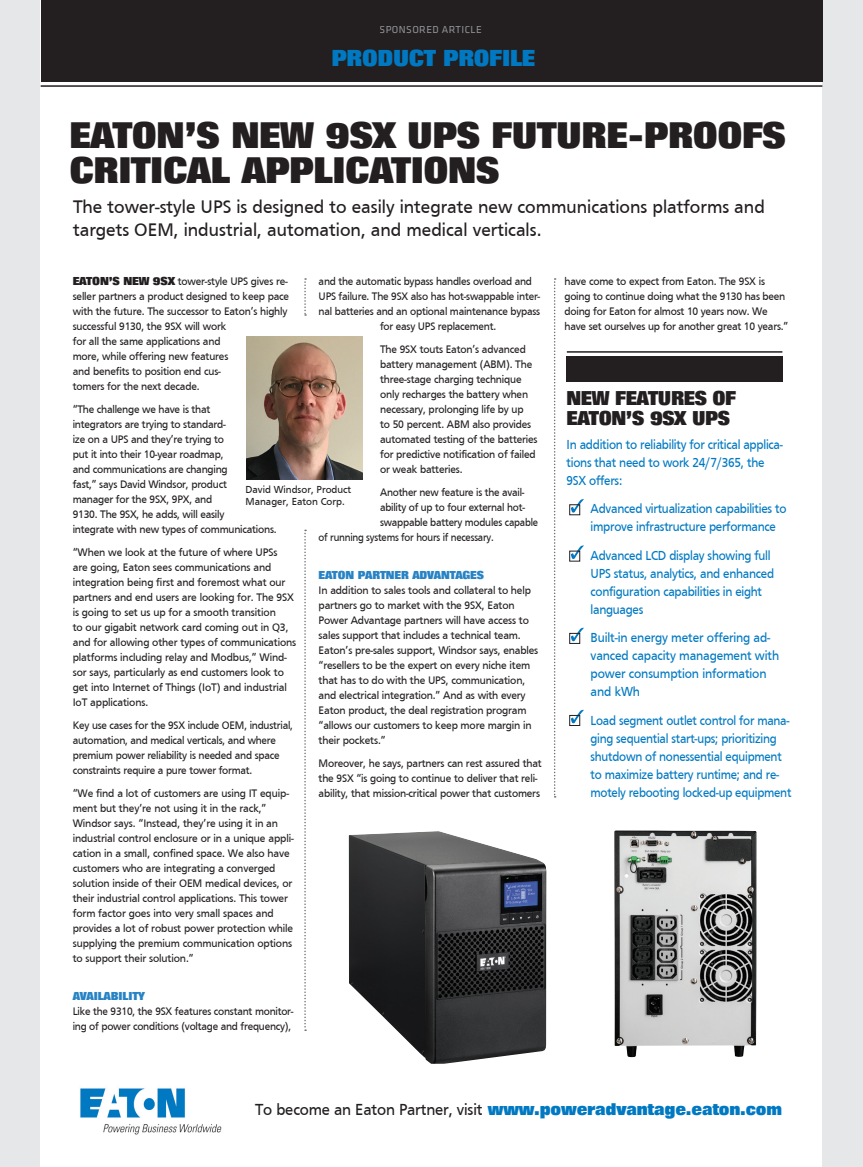
<style>
.page{position:relative;width:863px;height:1167px;background:#fff}
.page>*{position:absolute;margin:0;border:0;box-sizing:border-box;transform-origin:0 0}
.t1{font:800 36px/34.5px "Folio";letter-spacing:-.01em;color:#231f20;scale:.94 1}
.t2{font:800 22.5px "Folio";letter-spacing:-.01em;color:#0079c2;scale:.94 1}
.t3{font:800 19.5px/19.5px "Folio";letter-spacing:-.02em;color:#231f20;scale:.91 1}
.t4{font:18.75px/22.5px "Frutiger";color:#231f20}
.t5{font:16.5px "Frutiger";letter-spacing:-.01em;color:#231f20;scale:.95 1}
.t6{font:13.5px/18px "Frutiger";letter-spacing:-.02em;color:#0079c2;scale:.91 1}
.t7{font:13.5px/18px "Frutiger";letter-spacing:-.02em;color:#0079c2;scale:.9 1}
.t8{font:13.5px/18px "Frutiger";letter-spacing:-.02em;color:#0079c2;scale:.93 1}
.t9{font:800 13.5px "Folio";color:#fff;scale:.94 1}
.t10{font:11.25px/15px "Frutiger";letter-spacing:-.015em;color:#231f20;scale:.96 1}
.t11{font:11.25px/15px "Frutiger";letter-spacing:-.015em;color:#231f20;scale:.95 1}
.t12{font:11.25px/15px "Frutiger";letter-spacing:-.015em;color:#231f20;scale:.94 1}
.t13{font:11.25px "Frutiger";letter-spacing:-.015em;color:#231f20;scale:.93 1}
.t14{font:11.25px "Frutiger";letter-spacing:-.015em;color:#231f20;scale:.9 1}
.t15{font:800 11.25px "Folio";letter-spacing:-.01em;color:#2783c5;scale:.93 1}
.t16{font:10.5px/12px "Frutiger";color:#231f20}
.t17{font:10.5px "Klavika";letter-spacing:.04em;color:#939598}
.s1{font-family:"Folio";font-weight:800}
.s2{font-family:"Folio";font-weight:800;color:#0079c2}
</style>
<div class="page">
<div style="left:0;top:0;width:40px;height:1167px;background:#e6e7e9"></div>
<div style="left:822px;top:0;width:41px;height:1167px;background:#e6e7e9"></div>
<div style="left:41px;top:0;width:781px;height:81px;background:#231f20"></div>
<div style="left:567px;top:356px;width:216px;height:26px;background:#231f20"></div>
<hr style="left:41px;top:85px;width:781px;height:2px;background:#231f20">
<hr style="left:567px;top:351px;width:215px;height:2px;background:#231f20">
<img style="left:80px;top:1088px;width:142px;height:47px">
<svg style="left:554px;top:278px;width:1px;height:519px"></svg>
<svg style="left:304px;top:529px;width:2px;height:502px"></svg>
<svg style="left:571px;top:545px;width:13px;height:14px"></svg>
<div style="left:569px;top:551px;width:11px;height:10px;border:1px solid #231f20"></div>
<svg style="left:571px;top:499px;width:13px;height:13px"></svg>
<div style="left:569px;top:504px;width:11px;height:11px;border:1px solid #231f20"></div>
<svg style="left:571px;top:628px;width:13px;height:13px"></svg>
<div style="left:569px;top:633px;width:11px;height:11px;border:1px solid #231f20"></div>
<svg style="left:571px;top:710px;width:13px;height:13px"></svg>
<div style="left:569px;top:715px;width:11px;height:11px;border:1px solid #231f20"></div>
<img style="left:348px;top:831px;width:198px;height:232px">
<img style="left:614px;top:830px;width:142px;height:227px">
<img style="left:246px;top:336px;width:116px;height:144px">
<svg style="left:304px;top:278px;width:2px;height:38px"></svg>
<p class="t17" style="left:379px;top:24px;width:104px">SPONSORED ARTICLE</p>
<h2 class="t2" style="left:331px;top:45px;width:218px">PRODUCT PROFILE</h2>
<h1 class="t1" style="left:69px;top:119px;width:763px">EATON’S NEW 9SX UPS FUTURE-PROOFS<br>CRITICAL APPLICATIONS</h1>
<h3 class="t4" style="left:73px;top:196px;width:693px">The tower-style UPS is designed to easily integrate new communications platforms and targets OEM, industrial, automation, and medical verticals.</h3>
<p class="t12" style="left:318px;top:273px;width:229px">and the automatic bypass handles overload and</p>
<p class="t12" style="left:318px;top:288px;width:237px">UPS failure. The 9SX also has hot-swappable inter-</p>
<p class="t12" style="left:318px;top:303px;width:237px">nal batteries and an optional maintenance bypass</p>
<p class="t12" style="left:380px;top:318px;width:125px">for easy UPS replacement.</p>
<p class="t11" style="left:380px;top:341px;width:167px">The 9SX touts Eaton’s advanced battery management (ABM). The three-stage charging technique only recharges the battery when necessary, prolonging life by up<br>to 50 percent. ABM also provides automated testing of the batteries for predictive notification of failed or weak batteries.</p>
<p class="t13" style="left:380px;top:485px;width:157px">Another new feature is the avail-</p>
<p class="t13" style="left:380px;top:500px;width:157px">ability of up to four external hot-</p>
<p class="t13" style="left:380px;top:515px;width:171px">swappable battery modules capable</p>
<p class="t14" style="left:318px;top:530px;width:196px">of running systems for hours if necessary.</p>
<p class="t15" style="left:318px;top:568px;width:179px">EATON PARTNER ADVANTAGES</p>
<p class="t10" style="left:318px;top:582px;width:230px">In addition to sales tools and collateral to help partners go to market with the 9SX, Eaton Power Advantage partners will have access to sales support that includes a technical team.<br>Eaton’s pre-sales support, Windsor says, enables “resellers to be the expert on every niche item that has to do with the UPS, communication, and electrical integration.” And as with every Eaton product, the deal registration program “allows our customers to keep more margin in their pockets.”</p>
<p class="t11" style="left:318px;top:755px;width:236px">Moreover, he says, partners can rest assured that the 9SX “is going to continue to deliver that reli&shy;ability, that mission-critical power that customers</p>
<p class="t11" style="left:73px;top:274px;width:229px"><span class="s1">EATON’S NEW 9SX</span> tower-style UPS gives re&shy;seller partners a product designed to keep pace with the future. The successor to Eaton’s highly successful 9130, the 9SX will work<br>for all the same applications and<br>more, while offering new features<br>and benefits to position end cus-<br>tomers for the next decade.</p>
<p class="t11" style="left:73px;top:401px;width:216px">“The challenge we have is that<br>integrators are trying to standard-<br>ize on a UPS and they’re trying to<br>put it into their 10-year roadmap,<br>and communications are changing<br>fast,” says David Windsor, product<br>manager for the 9SX, 9PX, and<br>9130. The 9SX, he adds, will easily<br>integrate with new types of communications.</p>
<p class="t10" style="left:73px;top:544px;width:234px">“When we look at the future of where UPSs<br>are going, Eaton sees communications and integration being first and foremost what our partners and end users are looking for. The 9SX is going to set us up for a smooth transition<br>to our gigabit network card coming out in Q3, and for allowing other types of communications platforms including relay and Modbus,” Wind&shy;sor says, particularly as end customers look to get into Internet of Things (IoT) and industrial IoT applications.</p>
<p class="t12" style="left:73px;top:717px;width:236px">Key use cases for the 9SX include OEM, industrial, automation, and medical verticals, and where premium power reliability is needed and space constraints require a pure tower format.</p>
<p class="t10" style="left:73px;top:785px;width:232px">“We find a lot of customers are using IT equip&shy;ment but they’re not using it in the rack,” Windsor says. “Instead, they’re using it in an industrial control enclosure or in a unique appli&shy;cation in a small, confined space. We also have customers who are integrating a converged solution inside of their OEM medical devices, or their industrial control applications. This tower form factor goes into very small spaces and provides a lot of robust power protection while supplying the premium communication options to support their solution.”</p>
<p class="t15" style="left:73px;top:989px;width:79px">AVAILABILITY</p>
<p class="t12" style="left:73px;top:1003px;width:236px">Like the 9310, the 9SX features constant monitor&shy;ing of power conditions (voltage and frequency),</p>
<p class="t16" style="left:245px;top:483px;width:107px">David Windsor, Product<br>Manager, Eaton Corp.</p>
<p class="t9" style="left:115px;top:674px;width:5px">´</p>
<p class="t11" style="left:564px;top:273px;width:237px">have come to expect from Eaton. The 9SX is going to continue doing what the 9130 has been doing for Eaton for almost 10 years now. We have set ourselves up for another great 10 years.”</p>
<h3 class="t3" style="left:566px;top:389px;width:188px">NEW FEATURES OF<br>EATON’S 9SX UPS</h3>
<p class="t6" style="left:566px;top:435px;width:239px">In addition to reliability for critical applica&shy;tions that need to work 24/7/365, the<br>9SX offers:</p>
<p class="t6" style="left:590px;top:499px;width:217px">Advanced virtualization capabilities to improve infrastructure performance</p>
<p class="t6" style="left:590px;top:546px;width:203px">Advanced LCD display showing full<br>UPS status, analytics, and enhanced configuration capabilities in eight languages</p>
<p class="t8" style="left:590px;top:628px;width:204px">Built-in energy meter offering ad&shy;vanced capacity management with power consumption information and kWh</p>
<p class="t7" style="left:590px;top:711px;width:225px">Load segment outlet control for mana&shy;ging sequential start-ups; prioritizing shutdown of nonessential equipment to maximize battery runtime; and re&shy;motely rebooting locked-up equipment</p>
<h3 class="t5" style="left:255px;top:1100px;width:556px">To become an Eaton Partner, visit <span class="s2">www.poweradvantage.eaton.com</span></h3>
</div>
